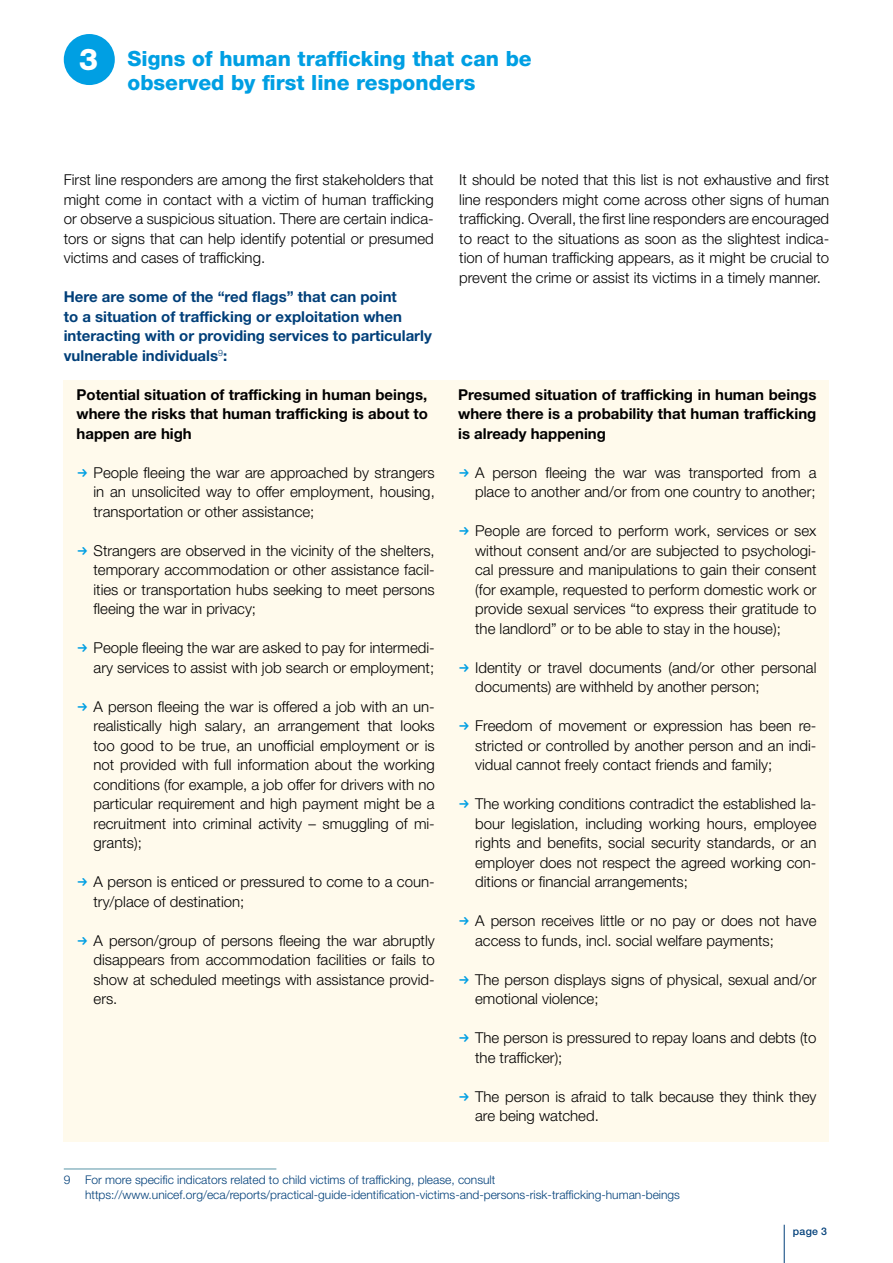
<style>
.page{position:relative;width:893px;height:1263px;background:#fff}
.page>*{position:absolute;margin:0;border:0;box-sizing:border-box;transform-origin:0 0}
.t1{font:800 30px "Helvetica Neue LT Std";color:#fff}
.t2{font:800 21px/24px "Helvetica Neue LT Pro";color:#009fe3}
.t3{font:300 15px/19.5px "Helvetica Neue LT Pro";color:#000;text-align:justify}
.t4{font:700 15px/19.5px "Helvetica Neue LT Pro";color:#000;text-align:justify}
.t5{font:700 15px/19.5px "Helvetica Neue LT Pro";color:#003f79}
.t6{font:300 12px/15px "Helvetica Neue LT Std";color:#003f79}
.t7{font:500 10.5px "Helvetica Neue LT Std";color:#003f79}
</style>
<div class="page">
<hr style="left:784px;top:1225px;width:1px;height:38px;background:#003f79">
<div style="left:64px;top:380px;width:765px;height:762px;background:#fffaec"></div>
<div style="left:64px;top:34px;width:51px;height:51px;background:#009fe3;border-radius:50%"></div>
<hr style="left:64px;top:1169px;width:212px;height:1px;background:#5894a6">
<h1 class="t1" style="left:79px;top:42px;width:20px">3</h1>
<h2 class="t2" style="left:128px;top:46px;width:406px">Signs of human trafficking that can be observed by first line responders</h2>
<p class="t3" style="left:64px;top:170px;width:371px">First line responders are among the first stakeholders that might come in contact with a victim of human trafficking or observe a suspicious situation. There are certain indica&shy;tors or signs that can help identify potential or presumed victims and cases of trafficking.</p>
<p class="t5" style="left:64px;top:287px;width:369px">Here are some of the “red flags” that can point<br>to a situation of trafficking or exploitation when interacting with or providing services to particularly vulnerable individuals<sup>9</sup>:</p>
<p class="t4" style="left:77px;top:384px;width:353px">Potential situation of trafficking in human beings, where the risks that human trafficking is about to happen are high</p>
<p class="t3" style="left:94px;top:462px;width:343px">People fleeing the war are approached by strangers in an unsolicited way to offer employment, housing, transportation or other assistance;</p>
<p class="t3" style="left:94px;top:540px;width:343px">Strangers are observed in the vicinity of the shelters, temporary accommodation or other assistance facil&shy;ities or transportation hubs seeking to meet persons fleeing the war in privacy;</p>
<p class="t3" style="left:94px;top:638px;width:343px">People fleeing the war are asked to pay for intermedi&shy;ary services to assist with job search or employment;</p>
<p class="t3" style="left:94px;top:696px;width:343px">A person fleeing the war is offered a job with an un&shy;realistically high salary, an arrangement that looks too good to be true, an unofficial employment or is not provided with full information about the working conditions (for example, a job offer for drivers with no particular requirement and high payment might be a recruitment into criminal activity – smuggling of mi&shy;grants);</p>
<p class="t3" style="left:94px;top:872px;width:343px">A person is enticed or pressured to come to a coun&shy;try/place of destination;</p>
<p class="t3" style="left:94px;top:930px;width:343px">A person/group of persons fleeing the war abruptly disappears from accommodation facilities or fails to show at scheduled meetings with assistance provid&shy;ers.</p>
<p class="t3" style="left:459px;top:170px;width:371px">It should be noted that this list is not exhaustive and first line responders might come across other signs of human trafficking. Overall, the first line responders are encouraged to react to the situations as soon as the slightest indica&shy;tion of human trafficking appears, as it might be crucial to prevent the crime or assist its victims in a timely manner.</p>
<p class="t4" style="left:458px;top:384px;width:360px">Presumed situation of trafficking in human beings where there is a probability that human trafficking is already happening</p>
<p class="t3" style="left:475px;top:462px;width:343px">A person fleeing the war was transported from a place to another and/or from one country to another;</p>
<p class="t3" style="left:475px;top:521px;width:343px">People are forced to perform work, services or sex without consent and/or are subjected to psychologi&shy;cal pressure and manipulations to gain their consent (for example, requested to perform domestic work or provide sexual services “to express their gratitude to the landlord” or to be able to stay in the house);</p>
<p class="t3" style="left:475px;top:657px;width:343px">Identity or travel documents (and/or other personal documents) are withheld by another person;</p>
<p class="t3" style="left:475px;top:716px;width:343px">Freedom of movement or expression has been re&shy;stricted or controlled by another person and an indi&shy;vidual cannot freely contact friends and family;</p>
<p class="t3" style="left:475px;top:794px;width:343px">The working conditions contradict the established la&shy;bour legislation, including working hours, employee rights and benefits, social security standards, or an employer does not respect the agreed working con&shy;ditions or financial arrangements;</p>
<p class="t3" style="left:475px;top:911px;width:343px">A person receives little or no pay or does not have access to funds, incl. social welfare payments;</p>
<p class="t3" style="left:475px;top:969px;width:343px">The person displays signs of physical, sexual and/or emotional violence;</p>
<p class="t3" style="left:475px;top:1028px;width:343px">The person is pressured to repay loans and debts (to the trafficker);</p>
<p class="t3" style="left:475px;top:1086px;width:343px">The person is afraid to talk because they think they are being watched.</p>
<p class="t6" style="left:85px;top:1172px;width:596px;text-indent:-21px">9 For more specific indicators related to child victims of trafficking, please, consult https://www.unicef.org/eca/reports/practical-guide-identification-victims-and-persons-risk-trafficking-human-beings</p>
<p class="t7" style="left:793px;top:1225px;width:36px">page 3</p>
</div>
